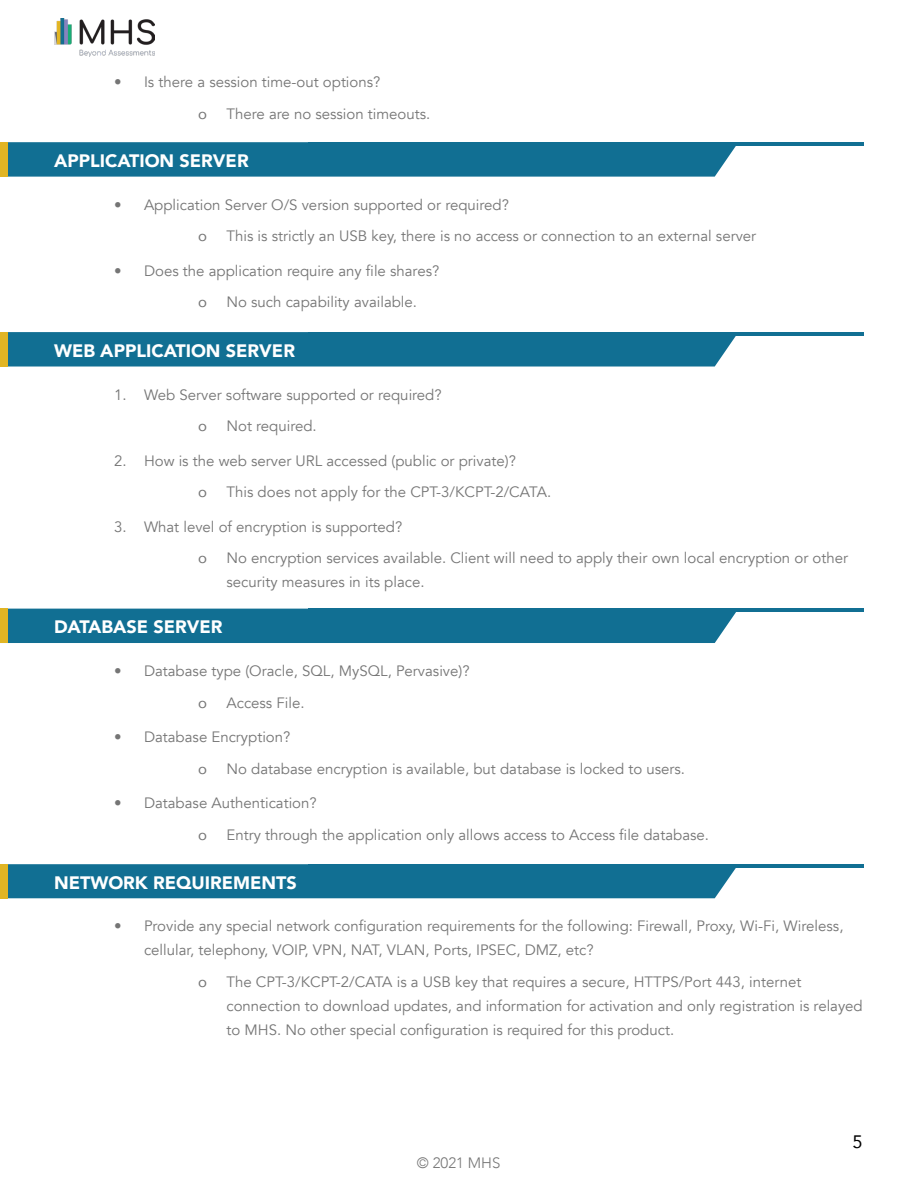
<style>
.page{position:relative;width:918px;height:1188px;background:#fff}
.page>*{position:absolute;margin:0;border:0;box-sizing:border-box;transform-origin:0 0}
.t1{font:900 18px "Avenir";color:#fff}
.t2{font:18px "Avenir";color:#000}
.t3{font:15px/24px "Avenir";color:#757575}
.t4{font:15px "Avenir";color:#757575}
.t5{font:300 15px "Avenir";color:#757575}
</style>
<div class="page">
<img style="left:54px;top:18px;width:100px;height:39px">
<div style="left:7px;top:142px;width:729px;height:35px;background:#116f93"></div>
<div style="left:0;top:142px;width:7px;height:35px;background:#e1b524"></div>
<hr style="left:309px;top:142px;width:555px;height:4px;background:#116f93">
<div style="left:7px;top:332px;width:729px;height:35px;background:#116f93"></div>
<div style="left:0;top:332px;width:7px;height:35px;background:#e1b524"></div>
<hr style="left:309px;top:332px;width:555px;height:4px;background:#116f93">
<div style="left:7px;top:609px;width:729px;height:34px;background:#116f93"></div>
<div style="left:0;top:609px;width:7px;height:34px;background:#e1b524"></div>
<hr style="left:309px;top:609px;width:555px;height:3px;background:#116f93">
<div style="left:7px;top:864px;width:729px;height:34px;background:#116f93"></div>
<div style="left:0;top:864px;width:7px;height:34px;background:#e1b524"></div>
<hr style="left:309px;top:864px;width:555px;height:4px;background:#116f93">
<p class="t3" style="left:114px;top:70px;width:268px">• Is there a session time-out options?</p>
<p class="t4" style="left:198px;top:101px;width:10px">o</p>
<p class="t3" style="left:226px;top:102px;width:205px">There are no session timeouts.</p>
<p class="t1" style="left:54px;top:145px;width:196px">APPLICATION SERVER</p>
<p class="t3" style="left:114px;top:193px;width:396px">• Application Server O/S version supported or required?</p>
<p class="t4" style="left:198px;top:224px;width:10px">o</p>
<p class="t3" style="left:226px;top:224px;width:531px">This is strictly an USB key, there is no access or connection to an external server</p>
<p class="t3" style="left:114px;top:259px;width:327px">• Does the application require any file shares?</p>
<p class="t4" style="left:198px;top:290px;width:10px">o</p>
<p class="t3" style="left:226px;top:290px;width:192px">No such capability available.</p>
<p class="t1" style="left:54px;top:335px;width:243px">WEB APPLICATION SERVER</p>
<p class="t3" style="left:114px;top:383px;width:329px">1. Web Server software supported or required?</p>
<p class="t4" style="left:198px;top:414px;width:10px">o</p>
<p class="t3" style="left:226px;top:414px;width:92px">Not required.</p>
<p class="t3" style="left:114px;top:449px;width:403px">2. How is the web server URL accessed (public or private)?</p>
<p class="t4" style="left:198px;top:480px;width:10px">o</p>
<p class="t3" style="left:226px;top:480px;width:326px">This does not apply for the CPT-3/KCPT-2/CATA.</p>
<p class="t3" style="left:114px;top:515px;width:290px">3. What level of encryption is supported?</p>
<p class="t4" style="left:198px;top:546px;width:10px">o</p>
<p class="t3" style="left:226px;top:546px;width:623px">No encryption services available. Client will need to apply their own local encryption or other security measures in its place.</p>
<p class="t1" style="left:54px;top:612px;width:170px">DATABASE SERVER</p>
<p class="t3" style="left:114px;top:659px;width:357px">• Database type (Oracle, SQL, MySQL, Pervasive)?</p>
<p class="t4" style="left:198px;top:690px;width:10px">o</p>
<p class="t3" style="left:226px;top:691px;width:80px">Access File.</p>
<p class="t3" style="left:114px;top:725px;width:178px">• Database Encryption?</p>
<p class="t4" style="left:198px;top:756px;width:10px">o</p>
<p class="t3" style="left:226px;top:757px;width:460px">No database encryption is available, but database is locked to users.</p>
<p class="t3" style="left:114px;top:791px;width:204px">• Database Authentication?</p>
<p class="t4" style="left:198px;top:822px;width:10px">o</p>
<p class="t3" style="left:226px;top:823px;width:484px">Entry through the application only allows access to Access file database.</p>
<p class="t1" style="left:54px;top:867px;width:244px">NETWORK REQUIREMENTS</p>
<p class="t3" style="left:144px;top:914px;width:701px;text-indent:-30px">• Provide any special network configuration requirements for the following: Firewall, Proxy, Wi-Fi, Wireless, cellular, telephony, VOIP, VPN, NAT, VLAN, Ports, IPSEC, DMZ, etc?</p>
<p class="t4" style="left:198px;top:969px;width:10px">o</p>
<p class="t3" style="left:226px;top:970px;width:638px">The CPT-3/KCPT-2/CATA is a USB key that requires a secure, HTTPS/Port 443, internet connection to download updates, and information for activation and only registration is relayed to MHS. No other special configuration is required for this product.</p>
<p class="t5" style="left:417px;top:1154px;width:85px">© 2021 MHS</p>
<p class="t2" style="left:852px;top:1128px;width:12px">5</p>
</div>
